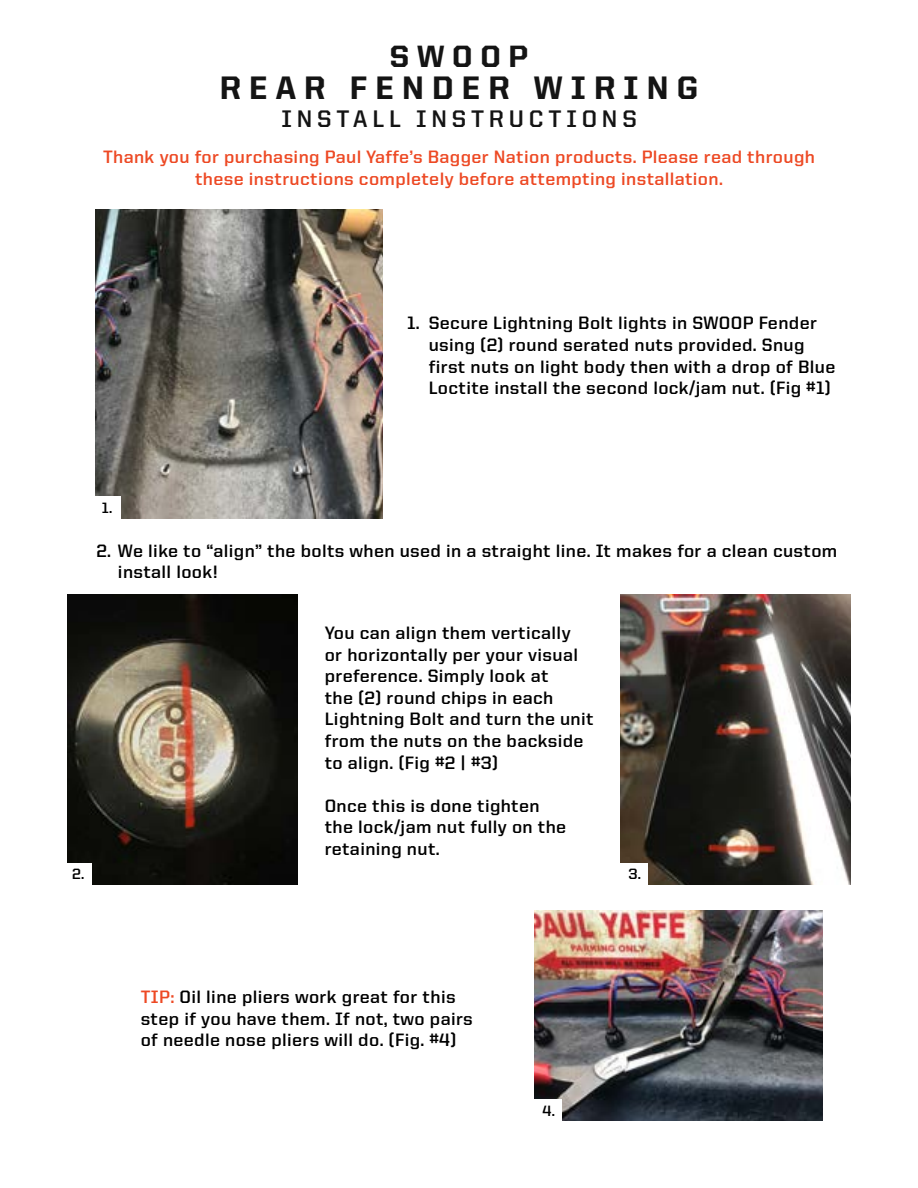
<style>
.page{position:relative;width:918px;height:1188px;background:#fff}
.page>*{position:absolute;margin:0;border:0;box-sizing:border-box;transform-origin:0 0}
.t1{font:800 32.7px "United Sans Reg";letter-spacing:.25em;color:#141414}
.t2{font:800 30.9px "United Sans Reg";letter-spacing:.25em;color:#141414}
.t3{font:700 24px "United Sans Reg";letter-spacing:.2em;color:#141414}
.t4{font:700 18px/21.6px "United Sans Reg";letter-spacing:.02em;color:#000}
.t5{font:700 18px/21.6px "United Sans Reg";letter-spacing:.02em;color:#ed4924;text-align:center}
.t6{font:700 15px "United Sans Reg";color:#000}
.s1{color:#ed4924}
</style>
<div class="page">
<img style="left:68px;top:594px;width:230px;height:291px">
<img style="left:535px;top:910px;width:288px;height:211px">
<img style="left:96px;top:210px;width:286px;height:308px">
<img style="left:620px;top:594px;width:230px;height:291px">
<div style="left:92px;top:496px;width:28px;height:23px;background:#fff"></div>
<div style="left:63px;top:863px;width:29px;height:23px;background:#fff"></div>
<div style="left:619px;top:863px;width:29px;height:23px;background:#fff"></div>
<div style="left:533px;top:1100px;width:29px;height:22px;background:#fff"></div>
<h2 class="t2" style="left:390px;top:39px;width:140px">SWOOP</h2>
<h1 class="t1" style="left:220px;top:70px;width:480px">REAR FENDER WIRING</h1>
<h3 class="t3" style="left:282px;top:106px;width:357px">INSTALL INSTRUCTIONS</h3>
<p class="t5" style="left:103px;top:146px;width:713px">Thank you for purchasing Paul Yaffe’s Bagger Nation products. Please read through these instructions completely before attempting installation.</p>
<p class="t6" style="left:102px;top:499px;width:12px">1.</p>
<p class="t4" style="left:407px;top:312px;width:14px">1.</p>
<p class="t4" style="left:429px;top:312px;width:408px">Secure Lightning Bolt lights in SWOOP Fender using (2) round serated nuts provided. Snug first nuts on light body then with a drop of Blue Loctite install the second lock/jam nut. (Fig #1)</p>
<p class="t4" style="left:96px;top:540px;width:742px">2. We like to “align” the bolts when used in a straight line. It makes for a clean custom</p>
<p class="t4" style="left:118px;top:561px;width:101px">install look!</p>
<p class="t4" style="left:325px;top:622px;width:271px">You can align them vertically<br>or horizontally per your visual preference. Simply look at<br>the (2) round chips in each<br>Lightning Bolt and turn the unit from the nuts on the backside to align. (Fig #2 | #3)</p>
<p class="t4" style="left:325px;top:795px;width:243px">Once this is done tighten the lock/jam nut fully on the retaining nut.</p>
<p class="t6" style="left:72px;top:866px;width:14px">2.</p>
<p class="t6" style="left:628px;top:866px;width:14px">3.</p>
<p class="t4" style="left:141px;top:986px;width:334px"><span class="s1">TIP:</span> Oil line pliers work great for this step if you have them. If not, two pairs of needle nose pliers will do. (Fig. #4)</p>
<p class="t6" style="left:542px;top:1102px;width:14px">4.</p>
</div>
